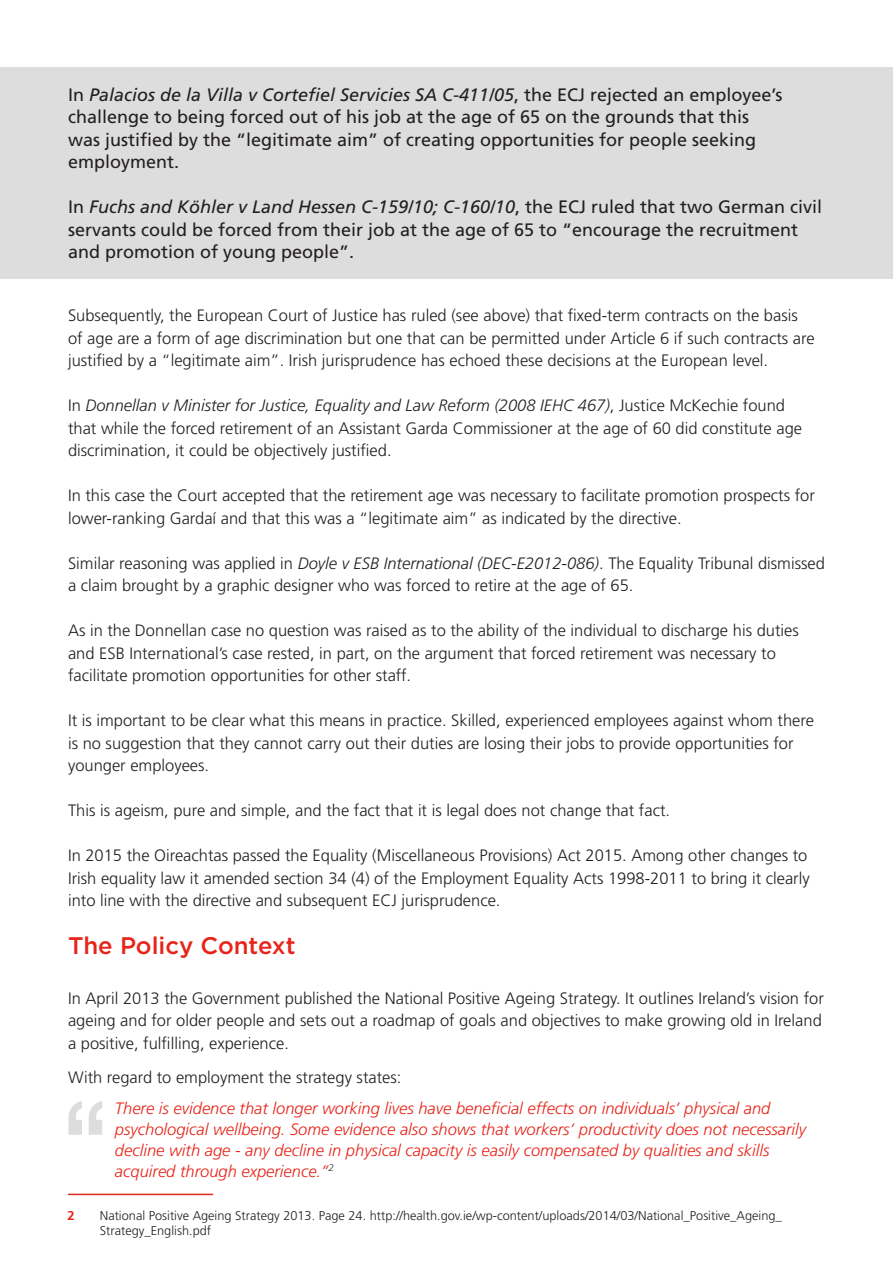
<style>
.page{position:relative;width:893px;height:1263px;background:#fff}
.page>*{position:absolute;margin:0;border:0;box-sizing:border-box;transform-origin:0 0}
.t1{font:500 24px "Gotham";color:#e72419}
.t2{font:18px/22.5px "Frutiger LT Std";color:#231f20}
.t3{font:300 16.5px/22.5px "Frutiger LT Std";color:#231f20}
.t4{font:italic 300 16.5px/21px "Frutiger LT Std";color:#e72419}
.t5{font:300 12.75px/15px "Frutiger LT Std";color:#231f20}
.t6{font:700 12.75px "Frutiger LT Std";color:#e72419}
.s1{font-style:italic}
</style>
<div class="page">
<div style="left:0;top:67px;width:893px;height:212px;background:#dedddd"></div>
<svg style="left:68px;top:1101px;width:34px;height:34px"></svg>
<hr style="left:68px;top:1194px;width:145px;height:1px;background:#e72419">
<p class="t2" style="left:68px;top:83px;width:716px">In <span class="s1">Palacios de la Villa v Cortefiel Servicies SA C-411/05</span>, the ECJ rejected an employee’s challenge to being forced out of his job at the age of 65 on the grounds that this was justified by the “legitimate aim” of creating opportunities for people seeking employment.</p>
<p class="t2" style="left:68px;top:196px;width:756px">In <span class="s1">Fuchs and Köhler v Land Hessen C-159/10; C-160/10</span>, the ECJ ruled that two German civil servants could be forced from their job at the age of 65 to “encourage the recruitment and promotion of young people”.</p>
<p class="t3" style="left:68px;top:304px;width:748px">Subsequently, the European Court of Justice has ruled (see above) that fixed-term contracts on the basis of age are a form of age discrimination but one that can be permitted under Article 6 if such contracts are justified by a “legitimate aim”. Irish jurisprudence has echoed these decisions at the European level.</p>
<p class="t3" style="left:68px;top:394px;width:736px">In <span class="s1">Donnellan v Minister for Justice, Equality and Law Reform (2008 IEHC 467)</span>, Justice McKechie found that while the forced retirement of an Assistant Garda Commissioner at the age of 60 did constitute age discrimination, it could be objectively justified.</p>
<p class="t3" style="left:68px;top:484px;width:748px">In this case the Court accepted that the retirement age was necessary to facilitate promotion prospects for lower-ranking Gardaí and that this was a “legitimate aim” as indicated by the directive.</p>
<p class="t3" style="left:68px;top:552px;width:758px">Similar reasoning was applied in <span class="s1">Doyle v ESB International (DEC-E2012-086)</span>. The Equality Tribunal dismissed a claim brought by a graphic designer who was forced to retire at the age of 65.</p>
<p class="t3" style="left:68px;top:619px;width:732px">As in the Donnellan case no question was raised as to the ability of the individual to discharge his duties and ESB International’s case rested, in part, on the argument that forced retirement was necessary to facilitate promotion opportunities for other staff.</p>
<p class="t3" style="left:68px;top:709px;width:747px">It is important to be clear what this means in practice. Skilled, experienced employees against whom there is no suggestion that they cannot carry out their duties are losing their jobs to provide opportunities for younger employees.</p>
<p class="t3" style="left:68px;top:799px;width:604px">This is ageism, pure and simple, and the fact that it is legal does not change that fact.</p>
<p class="t3" style="left:68px;top:844px;width:743px">In 2015 the Oireachtas passed the Equality (Miscellaneous Provisions) Act 2015. Among other changes to<br>Irish equality law it amended section 34 (4) of the Employment Equality Acts 1998-2011 to bring it clearly into line with the directive and subsequent ECJ jurisprudence.</p>
<p class="t1" style="left:68px;top:932px;width:229px">The Policy Context</p>
<p class="t3" style="left:68px;top:987px;width:757px">In April 2013 the Government published the National Positive Ageing Strategy. It outlines Ireland’s vision for ageing and for older people and sets out a roadmap of goals and objectives to make growing old in Ireland a positive, fulfilling, experience.</p>
<p class="t3" style="left:68px;top:1066px;width:335px">With regard to employment the strategy states:</p>
<p class="t4" style="left:115px;top:1098px;width:693px">There is evidence that longer working lives have beneficial effects on individuals’ physical and psychological wellbeing. Some evidence also shows that workers’ productivity does not necessarily decline with age - any decline in physical capacity is easily compensated by qualities and skills acquired through experience.”<sup>2</sup></p>
<p class="t6" style="left:68px;top:1208px;width:9px">2</p>
<p class="t5" style="left:100px;top:1208px;width:684px">National Positive Ageing Strategy 2013. Page 24. http://health.gov.ie/wp-content/uploads/2014/03/National_Positive_Ageing_<br>Strategy_English.pdf</p>
</div>
